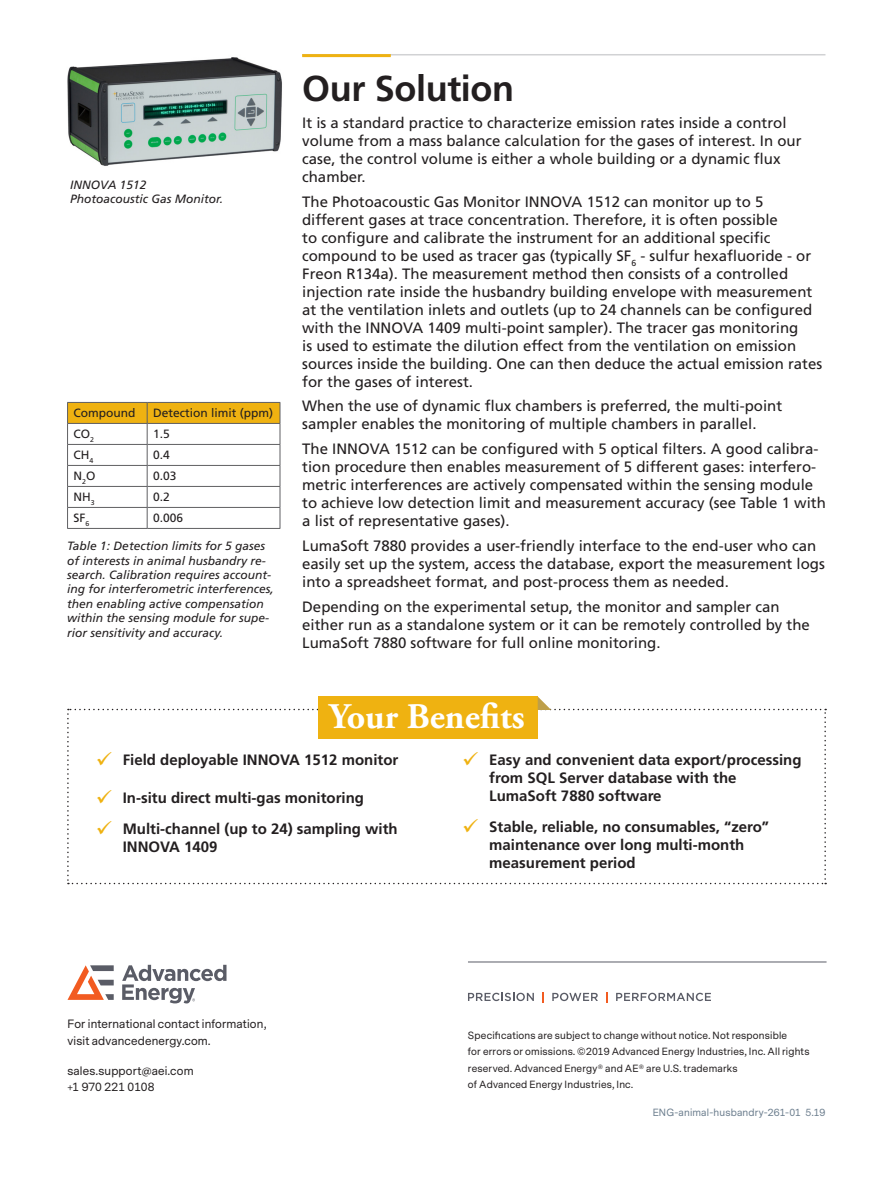
<style>
.page{position:relative;width:893px;height:1188px;background:#fff}
.page>*{position:absolute;margin:0;border:0;box-sizing:border-box;transform-origin:0 0}
.Drop_Cap{font:700 36px "Adobe Garamond Pro";color:#fff}
.H0_Header{font:700 36px "Frutiger LT Std";letter-spacing:-.01em;color:#231f20}
.Column_Text{font:15px/18px "Frutiger LT Std";color:#231f20}
.t1{font:700 15px/18px "Frutiger LT Std";color:#231f20}
.t2{font:italic 12px/14.4px "Frutiger LT Std";color:#231f20}
.t3{font:12px "Frutiger LT Std";color:#231f20}
.t4{font:11.25px/16.5px "Messina Sans";letter-spacing:.015em;color:#231f20}
.t5{font:9.75px/16.5px "Messina Sans";letter-spacing:.02em;color:#231f20}
.t6{font:9.75px "Messina Sans";letter-spacing:.02em;color:#6c7e8e}
</style>
<div class="page">
<hr style="left:468px;top:962px;width:358px;height:1px;background:#5a5c66">
<svg style="left:468px;top:993px;width:66px;height:8px"></svg>
<svg style="left:552px;top:993px;width:46px;height:8px"></svg>
<svg style="left:616px;top:993px;width:95px;height:8px"></svg>
<svg style="left:67px;top:965px;width:47px;height:35px"></svg>
<svg style="left:122px;top:965px;width:104px;height:38px"></svg>
<hr style="left:302px;top:54px;width:523px;height:1px;background:#d1d2d4">
<hr style="left:302px;top:54px;width:89px;height:3px;background:#efb211">
<img style="left:67px;top:57px;width:215px;height:109px">
<svg style="left:67px;top:402px;width:214px;height:126px"></svg>
<hr style="left:67px;top:528px;width:80px;height:1px;background:#5f5f62">
<hr style="left:147px;top:528px;width:133px;height:1px;background:#5f5f62">
<svg style="left:67px;top:696px;width:759px;height:188px"></svg>
<p class="t2" style="left:70px;top:178px;width:154px">INNOVA 1512<br>Photoacoustic Gas Monitor.</p>
<p class="t3" style="left:74px;top:406px;width:63px">Compound</p>
<p class="t3" style="left:153px;top:406px;width:122px">Detection limit (ppm)</p>
<p class="t3" style="left:74px;top:427px;width:22px">CO<sub>2</sub></p>
<p class="t3" style="left:153px;top:427px;width:18px">1.5</p>
<p class="t3" style="left:74px;top:448px;width:21px">CH<sub>4</sub></p>
<p class="t3" style="left:153px;top:448px;width:18px">0.4</p>
<p class="t3" style="left:74px;top:469px;width:23px">N<sub>2</sub>O</p>
<p class="t3" style="left:153px;top:469px;width:25px">0.03</p>
<p class="t3" style="left:74px;top:490px;width:23px">NH<sub>3</sub></p>
<p class="t3" style="left:153px;top:490px;width:18px">0.2</p>
<p class="t3" style="left:74px;top:511px;width:17px">SF<sub>6</sub></p>
<p class="t3" style="left:153px;top:511px;width:32px">0.006</p>
<p class="t2" style="left:67px;top:539px;width:208px">Table 1: Detection limits for 5 gases of interests in animal husbandry re&shy;search. Calibration requires account&shy;ing for interferometric interferences, then enabling active compensation within the sensing module for supe&shy;rior sensitivity and accuracy.</p>
<p class="H0_Header" style="left:302px;top:67px;width:214px">Our Solution</p>
<p class="Column_Text" style="left:302px;top:114px;width:501px">It is a standard practice to characterize emission rates inside a control volume from a mass balance calculation for the gases of interest. In our case, the control volume is either a whole building or a dynamic flux chamber.</p>
<p class="Column_Text" style="left:302px;top:192px;width:522px">The Photoacoustic Gas Monitor INNOVA 1512 can monitor up to 5 different gases at trace concentration. Therefore, it is often possible<br>to configure and calibrate the instrument for an additional specific compound to be used as tracer gas (typically SF<sub>6</sub> - sulfur hexafluoride - or Freon R134a). The measurement method then consists of a controlled injection rate inside the husbandry building envelope with measurement at the ventilation inlets and outlets (up to 24 channels can be configured with the INNOVA 1409 multi-point sampler). The tracer gas monitoring<br>is used to estimate the dilution effect from the ventilation on emission sources inside the building. One can then deduce the actual emission rates for the gases of interest.</p>
<p class="Column_Text" style="left:302px;top:397px;width:482px">When the use of dynamic flux chambers is preferred, the multi-point sampler enables the monitoring of multiple chambers in parallel.</p>
<p class="Column_Text" style="left:302px;top:440px;width:525px">The INNOVA 1512 can be configured with 5 optical filters. A good calibra&shy;tion procedure then enables measurement of 5 different gases: interfero&shy;metric interferences are actively compensated within the sensing module to achieve low detection limit and measurement accuracy (see Table 1 with a list of representative gases).</p>
<p class="Column_Text" style="left:302px;top:537px;width:524px">LumaSoft 7880 provides a user-friendly interface to the end-user who can easily set up the system, access the database, export the measurement logs into a spreadsheet format, and post-process them as needed.</p>
<p class="Column_Text" style="left:302px;top:597px;width:509px">Depending on the experimental setup, the monitor and sampler can either run as a standalone system or it can be remotely controlled by the<br>LumaSoft 7880 software for full online monitoring.</p>
<p class="Drop_Cap" style="left:329px;top:696px;width:197px">Your Benefits</p>
<p class="t1" style="left:123px;top:751px;width:277px">Field deployable INNOVA 1512 monitor</p>
<p class="t1" style="left:123px;top:789px;width:243px">In-situ direct multi-gas monitoring</p>
<p class="t1" style="left:123px;top:820px;width:277px">Multi-channel (up to 24) sampling with<br>INNOVA 1409</p>
<p class="t4" style="left:67px;top:1016px;width:200px">For international contact information, visit advancedenergy.com.</p>
<p class="t4" style="left:67px;top:1063px;width:128px">sales.support@aei.com +1 970 221 0108</p>
<p class="t1" style="left:489px;top:751px;width:314px">Easy and convenient data export/processing from SQL Server database with the<br>LumaSoft 7880 software</p>
<p class="t1" style="left:489px;top:818px;width:281px">Stable, reliable, no consumables, “zero” maintenance over long multi-month measurement period</p>
<p class="t5" style="left:468px;top:1027px;width:343px">Specifications are subject to change without notice. Not responsible<br>for errors or omissions. ©2019 Advanced Energy Industries, Inc. All rights reserved. Advanced Energy® and AE® are U.S. trademarks<br>of Advanced Energy Industries, Inc.</p>
<p class="t6" style="left:653px;top:1106px;width:174px">ENG-animal-husbandry-261-01 5.19</p>
</div>
